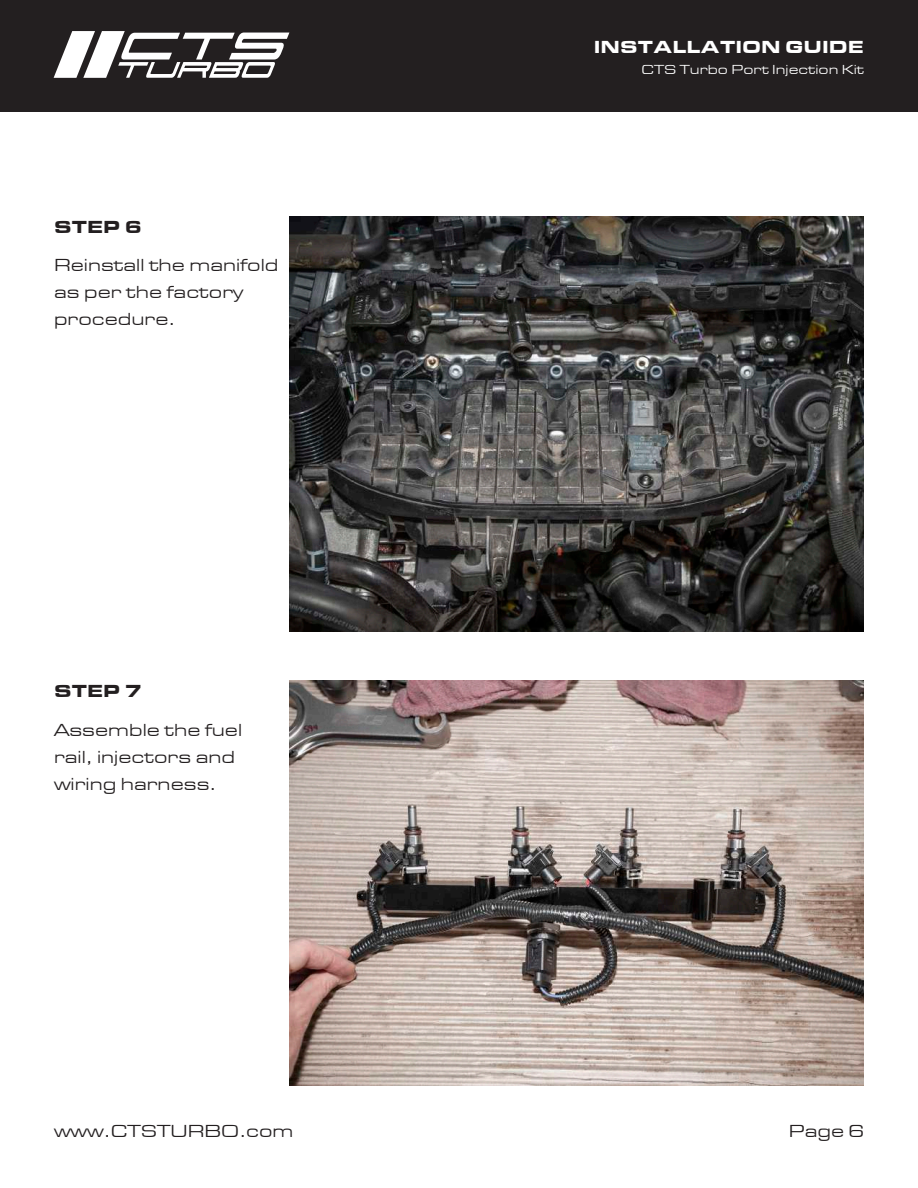
<style>
.page{position:relative;width:918px;height:1188px;background:#fff}
.page>*{position:absolute;margin:0;border:0;box-sizing:border-box;transform-origin:0 0}
.t1{font:18px/27px "Eurostile Extended";color:#231f20}
.t2{font:900 18px "Eurostile Extended";color:#fff}
.t3{font:900 18px "Eurostile Extended";color:#231f20}
.t4{font:13.5px "Eurostile Extended";color:#fff}
</style>
<div class="page">
<div style="left:0;top:0;width:918px;height:112px;background:#231f20"></div>
<svg style="left:54px;top:31px;width:235px;height:47px"></svg>
<img style="left:289px;top:217px;width:575px;height:415px">
<img style="left:289px;top:680px;width:575px;height:405px">
<p class="t2" style="left:594px;top:37px;width:272px">INSTALLATION GUIDE</p>
<p class="t3" style="left:54px;top:217px;width:89px">STEP 6</p>
<p class="t1" style="left:54px;top:252px;width:226px">Reinstall the manifold as per the factory procedure.</p>
<p class="t3" style="left:54px;top:680px;width:89px">STEP 7</p>
<p class="t1" style="left:54px;top:717px;width:190px">Assemble the fuel rail, injectors and wiring harness.</p>
<p class="t4" style="left:642px;top:62px;width:224px">CTS Turbo Port Injection Kit</p>
<p class="t1" style="left:54px;top:1117px;width:241px">www.CTSTURBO.com</p>
<p class="t1" style="left:789px;top:1117px;width:77px">Page 6</p>
</div>
